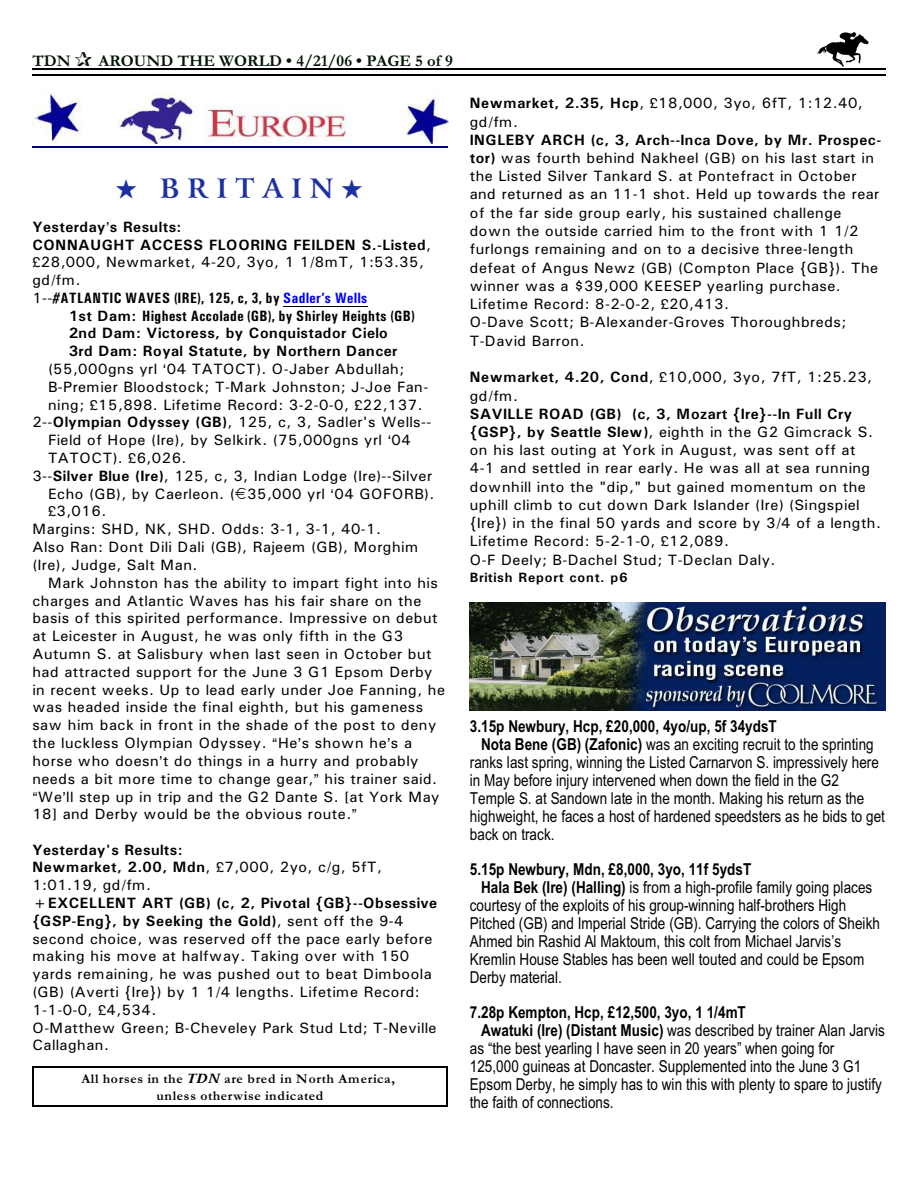
<style>
.page{position:relative;width:918px;height:1188px;background:#fff}
.page>*{position:absolute;margin:0;border:0;box-sizing:border-box;transform-origin:0 0}
.t1{font:700 27px "Arrus BT";letter-spacing:.295em;color:#1c30a1}
.t2{font:16.5px "Arial Narrow";letter-spacing:.005em;color:#000}
.t3{font:700 16.5px "Arial Narrow";letter-spacing:.005em;color:#000}
.t4{font:700 16.5px "Garamond";letter-spacing:.005em;color:#001400}
.t5{font:15px/18.3px "Univers";letter-spacing:.03em;color:#000}
.t6{font:700 15px/17.9px "Univers";letter-spacing:.03em;color:#000}
.t7{font:700 15px/17.7px "Univers Condensed";letter-spacing:.03em;color:#000}
.t8{font:700 13.5px/17px "Garamond";letter-spacing:.055em;color:#000;text-align:center}
.t9{font:700 13.5px "Univers";letter-spacing:.065em;color:#000}
.s1{font-weight:400}
.s2{font-family:"Univers";font-weight:400}
.s3{color:#00f}
.s4{font-family:"Univers"}
.s5{font-weight:700}
.s6{font-style:italic}
</style>
<div class="page">
<img style="left:817px;top:32px;width:51px;height:34px">
<hr style="left:32px;top:68px;width:853px;height:1px;background:#000">
<hr style="left:32px;top:75px;width:853px;height:1px;background:#000">
<img style="left:32px;top:93px;width:416px;height:51px">
<hr style="left:32px;top:147px;width:416px;height:1px;background:#000080">
<img style="left:470px;top:603px;width:416px;height:108px">
<hr style="left:283px;top:306px;width:85px;height:1px;background:#000">
<hr style="left:32px;top:1066px;width:2px;height:40px;background:#000">
<hr style="left:447px;top:1066px;width:1px;height:40px;background:#000">
<hr style="left:32px;top:1066px;width:416px;height:2px;background:#000">
<hr style="left:32px;top:1105px;width:416px;height:1px;background:#000">
<p class="t4" style="left:32px;top:55px;width:40px">TDN</p>
<p class="t4" style="left:98px;top:55px;width:356px">AROUND THE WORLD • 4/21/06 • PAGE 5 of 9</p>
<h1 class="t1" style="left:116px;top:177px;width:249px">★ BRITAIN★</h1>
<p class="t6" style="left:32px;top:219px;width:151px">Yesterday s Results:</p>
<p class="t6" style="left:32px;top:237px;width:400px">CONNAUGHT ACCESS FLOORING FEILDEN S.-Listed<span class="s1">,</span></p>
<p class="t5" style="left:41px;top:254px;width:385px">28,000, Newmarket, 4-20, 3yo, 1 1/8mT, 1:53.35,</p>
<p class="t5" style="left:32px;top:272px;width:50px">gd/fm.</p>
<p class="t7" style="left:69px;top:291px;width:347px;text-indent:-36px"><span class="s2">1--</span>#ATLANTIC WAVES (IRE), 125, c, 3, by <span class="s3">Sadler’s Wells<br></span><span class="s4">1st Dam:</span> Highest Accolade (GB), by Shirley Heights (GB)</p>
<p class="t6" style="left:69px;top:326px;width:330px">2nd Dam: Victoress, by Conquistador Cielo<br>3rd Dam: Royal Statute, by Northern Dancer</p>
<p class="t5" style="left:48px;top:361px;width:358px">(55,000gns yrl 04 TATOCT). O-Jaber Abdullah;</p>
<p class="t5" style="left:48px;top:379px;width:382px">B-Premier Bloodstock; T-Mark Johnston; J-Joe Fan-</p>
<p class="t5" style="left:48px;top:397px;width:376px">ning; 15,898. Lifetime Record: 3-2-0-0, 22,137.</p>
<p class="t5" style="left:32px;top:414px;width:401px">2--<span class="s5">Olympian Odyssey (GB)</span>, 125, c, 3, Sadler's Wells--</p>
<p class="t5" style="left:48px;top:432px;width:364px">Field of Hope (Ire), by Selkirk. (75,000gns yrl 04</p>
<p class="t5" style="left:48px;top:450px;width:140px">TATOCT). 6,026.</p>
<p class="t5" style="left:32px;top:468px;width:401px">3--<span class="s5">Silver Blue (Ire)</span>, 125, c, 3, Indian Lodge (Ire)--Silver</p>
<p class="t5" style="left:48px;top:486px;width:388px">Echo (GB), by Caerleon. ( 35,000 yrl 04 GOFORB).</p>
<p class="t5" style="left:57px;top:503px;width:51px">3,016.</p>
<p class="t5" style="left:32px;top:521px;width:350px">Margins: SHD, NK, SHD. Odds: 3-1, 3-1, 40-1.</p>
<p class="t5" style="left:32px;top:539px;width:387px">Also Ran: Dont Dili Dali (GB), Rajeem (GB), Morghim</p>
<p class="t5" style="left:32px;top:557px;width:167px">(Ire), Judge, Salt Man.</p>
<p class="t5" style="left:48px;top:575px;width:391px">Mark Johnston has the ability to impart fight into his</p>
<p class="t5" style="left:32px;top:593px;width:391px">charges and Atlantic Waves has his fair share on the</p>
<p class="t5" style="left:32px;top:610px;width:407px">basis of this spirited performance. Impressive on debut</p>
<p class="t5" style="left:32px;top:628px;width:372px">at Leicester in August, he was only fifth in the G3</p>
<p class="t5" style="left:32px;top:646px;width:401px">Autumn S. at Salisbury when last seen in October but</p>
<p class="t5" style="left:32px;top:664px;width:402px">had attracted support for the June 3 G1 Epsom Derby</p>
<p class="t5" style="left:32px;top:682px;width:414px">in recent weeks. Up to lead early under Joe Fanning, he</p>
<p class="t5" style="left:32px;top:699px;width:392px">was headed inside the final eighth, but his gameness</p>
<p class="t5" style="left:32px;top:717px;width:405px">saw him back in front in the shade of the post to deny</p>
<p class="t5" style="left:32px;top:735px;width:381px">the luckless Olympian Odyssey. He s shown he s a</p>
<p class="t5" style="left:32px;top:753px;width:388px">horse who doesn t do things in a hurry and probably</p>
<p class="t5" style="left:32px;top:771px;width:406px">needs a bit more time to change gear, his trainer said.</p>
<p class="t5" style="left:38px;top:789px;width:403px">We ll step up in trip and the G2 Dante S. [at York May</p>
<p class="t5" style="left:32px;top:806px;width:320px">18] and Derby would be the obvious route.</p>
<p class="t6" style="left:32px;top:842px;width:351px">Yesterday's Results:<br>Newmarket, 2.00, Mdn<span class="s1">, 7,000, 2yo, c/g, 5fT,<br>1:01.19, gd/fm.</span></p>
<p class="t5" style="left:32px;top:895px;width:406px;line-height:17.9px"><span class="s5">+EXCELLENT ART (GB) (c, 2, Pivotal {GB}--Obsessive {GSP-Eng}, by Seeking the Gold)</span>, sent off the 9-4 second choice, was reserved off the pace early before making his move at halfway. Taking over with 150 yards remaining, he was pushed out to beat Dimboola (GB) (Averti {Ire}) by 1 1/4 lengths. Lifetime Record:<br>1-1-0-0, 4,534.<br>O-Matthew Green; B-Cheveley Park Stud Ltd; T-Neville Callaghan.</p>
<p class="t8" style="left:81px;top:1072px;width:315px">All horses in the <span class="s6">TDN</span> are bred in North America, unless otherwise indicated</p>
<p class="t5" style="left:470px;top:95px;width:395px"><span class="s5">Newmarket, 2.35, Hcp</span>, 18,000, 3yo, 6fT, 1:12.40, gd/fm.</p>
<p class="t5" style="left:470px;top:132px;width:413px"><span class="s5">INGLEBY ARCH (c, 3, Arch--Inca Dove, by Mr. Prospec&shy;tor)</span> was fourth behind Nakheel (GB) on his last start in the Listed Silver Tankard S. at Pontefract in October and returned as an 11-1 shot. Held up towards the rear of the far side group early, his sustained challenge down the outside carried him to the front with 1 1/2 furlongs remaining and on to a decisive three-length defeat of Angus Newz (GB) (Compton Place {GB}). The winner was a $39,000 KEESEP yearling purchase.<br>Lifetime Record: 8-2-0-2, 20,413.<br>O-Dave Scott; B-Alexander-Groves Thoroughbreds; T-David Barron.</p>
<p class="t5" style="left:470px;top:369px;width:404px"><span class="s5">Newmarket, 4.20, Cond</span>, 10,000, 3yo, 7fT, 1:25.23, gd/fm.</p>
<p class="t5" style="left:470px;top:406px;width:413px"><span class="s5">SAVILLE ROAD (GB) (c, 3, Mozart {Ire}--In Full Cry {GSP}, by Seattle Slew)</span>, eighth in the G2 Gimcrack S. on his last outing at York in August, was sent off at 4-1 and settled in rear early. He was all at sea running downhill into the "dip," but gained momentum on the uphill climb to cut down Dark Islander (Ire) (Singspiel {Ire}) in the final 50 yards and score by 3/4 of a length.<br>Lifetime Record: 5-2-1-0, 12,089.<br>O-F Deely; B-Dachel Stud; T-Declan Daly.</p>
<p class="t9" style="left:470px;top:573px;width:159px">British Report cont. p6</p>
<p class="t3" style="left:470px;top:720px;width:309px">3.15p Newbury, Hcp, £20,000, 4yo/up, 5f 34ydsT</p>
<p class="t2" style="left:481px;top:738px;width:394px"><span class="s5">Nota Bene (GB) (Zafonic)</span> was an exciting recruit to the sprinting</p>
<p class="t2" style="left:470px;top:756px;width:411px">ranks last spring, winning the Listed Carnarvon S. impressively here</p>
<p class="t2" style="left:470px;top:774px;width:371px">in May before injury intervened when down the field in the G2</p>
<p class="t2" style="left:470px;top:792px;width:396px">Temple S. at Sandown late in the month. Making his return as the</p>
<p class="t2" style="left:470px;top:810px;width:417px">highweight, he faces a host of hardened speedsters as he bids to get</p>
<p class="t2" style="left:470px;top:828px;width:86px">back on track.</p>
<p class="t3" style="left:470px;top:863px;width:283px">5.15p Newbury, Mdn, £8,000, 3yo, 11f 5ydsT</p>
<p class="t2" style="left:481px;top:881px;width:393px"><span class="s5">Hala Bek (Ire) (Halling)</span> is from a high-profile family going places</p>
<p class="t2" style="left:470px;top:899px;width:378px">courtesy of the exploits of his group-winning half-brothers High</p>
<p class="t2" style="left:470px;top:917px;width:412px">Pitched (GB) and Imperial Stride (GB). Carrying the colors of Sheikh</p>
<p class="t2" style="left:470px;top:935px;width:373px">Ahmed bin Rashid Al Maktoum, this colt from Michael Jarvis’s</p>
<p class="t2" style="left:470px;top:953px;width:396px">Kremlin House Stables has been well touted and could be Epsom</p>
<p class="t2" style="left:470px;top:971px;width:94px">Derby material.</p>
<p class="t3" style="left:470px;top:1006px;width:278px">7.28p Kempton, Hcp, £12,500, 3yo, 1 1/4mT</p>
<p class="t2" style="left:481px;top:1024px;width:405px"><span class="s5">Awatuki (Ire) (Distant Music)</span> was described by trainer Alan Jarvis</p>
<p class="t2" style="left:470px;top:1042px;width:366px">as “the best yearling I have seen in 20 years” when going for</p>
<p class="t2" style="left:470px;top:1060px;width:393px">125,000 guineas at Doncaster. Supplemented into the June 3 G1</p>
<p class="t2" style="left:470px;top:1078px;width:414px">Epsom Derby, he simply has to win this with plenty to spare to justify</p>
<p class="t2" style="left:470px;top:1096px;width:145px">the faith of connections.</p>
</div>
